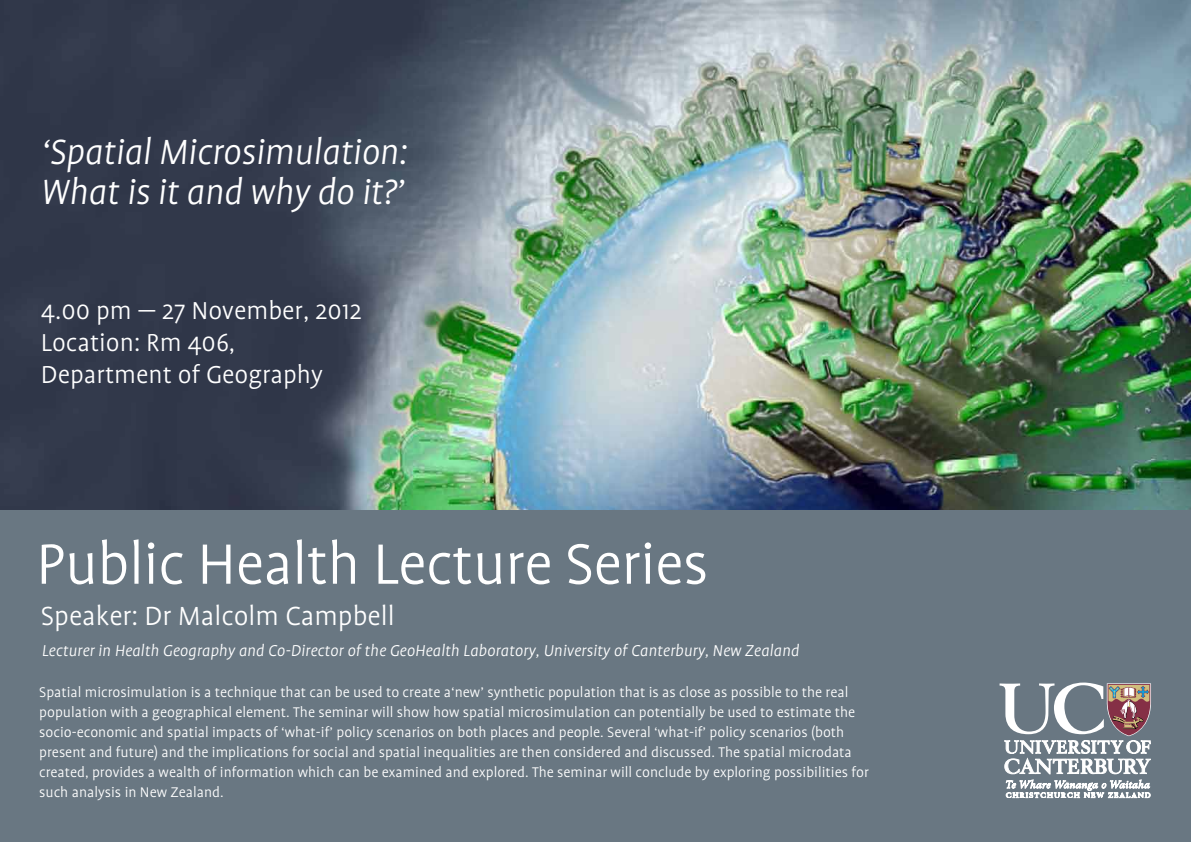
<style>
.page{position:relative;width:1191px;height:842px;background:#fff}
.page>*{position:absolute;margin:0;border:0;box-sizing:border-box;transform-origin:0 0}
.t1{font:300 65px "Profile Maori";letter-spacing:-.01em;color:#fff}
.t2{font:italic 300 40px/40px "Profile Maori";letter-spacing:-.01em;color:#fff}
.t3{font:300 30px "Profile Maori";color:#fff}
.t4{font:300 28px/32px "Profile Maori";color:#fff}
.t5{font:italic 300 18px "Profile Maori";color:#fff}
.t6{font:300 16px/20px "Profile Maori";color:#fff}
</style>
<div class="page">
<img style="left:0;top:0;width:1191px;height:511px">
<div style="left:0;top:511px;width:1191px;height:331px;background:#697782"></div>
<svg style="left:999px;top:682px;width:152px;height:116px"></svg>
<h2 class="t2" style="left:41px;top:132px;width:368px">‘Spatial Microsimulation:<br>What is it and why do it?’</h2>
<h3 class="t4" style="left:41px;top:295px;width:322px">4.00 pm — 27 November, 2012<br>Location: Rm 406,<br>Department of Geography</h3>
<h1 class="t1" style="left:36px;top:531px;width:674px">Public Health Lecture Series</h1>
<h3 class="t3" style="left:41px;top:600px;width:355px">Speaker: Dr Malcolm Campbell</h3>
<p class="t5" style="left:42px;top:641px;width:759px">Lecturer in Health Geography and Co-Director of the GeoHealth Laboratory, University of Canterbury, New Zealand</p>
<p class="t6" style="left:39px;top:682px;width:831px">Spatial microsimulation is a technique that can be used to create a‘new’ synthetic population that is as close as possible to the real population with a geographical element. The seminar will show how spatial microsimulation can potentially be used to estimate the socio-economic and spatial impacts of ‘what-if’ policy scenarios on both places and people. Several ‘what-if’ policy scenarios (both present and future) and the implications for social and spatial inequalities are then considered and discussed. The spatial microdata created, provides a wealth of information which can be examined and explored. The seminar will conclude by exploring possibilities for such analysis in New Zealand.</p>
</div>
